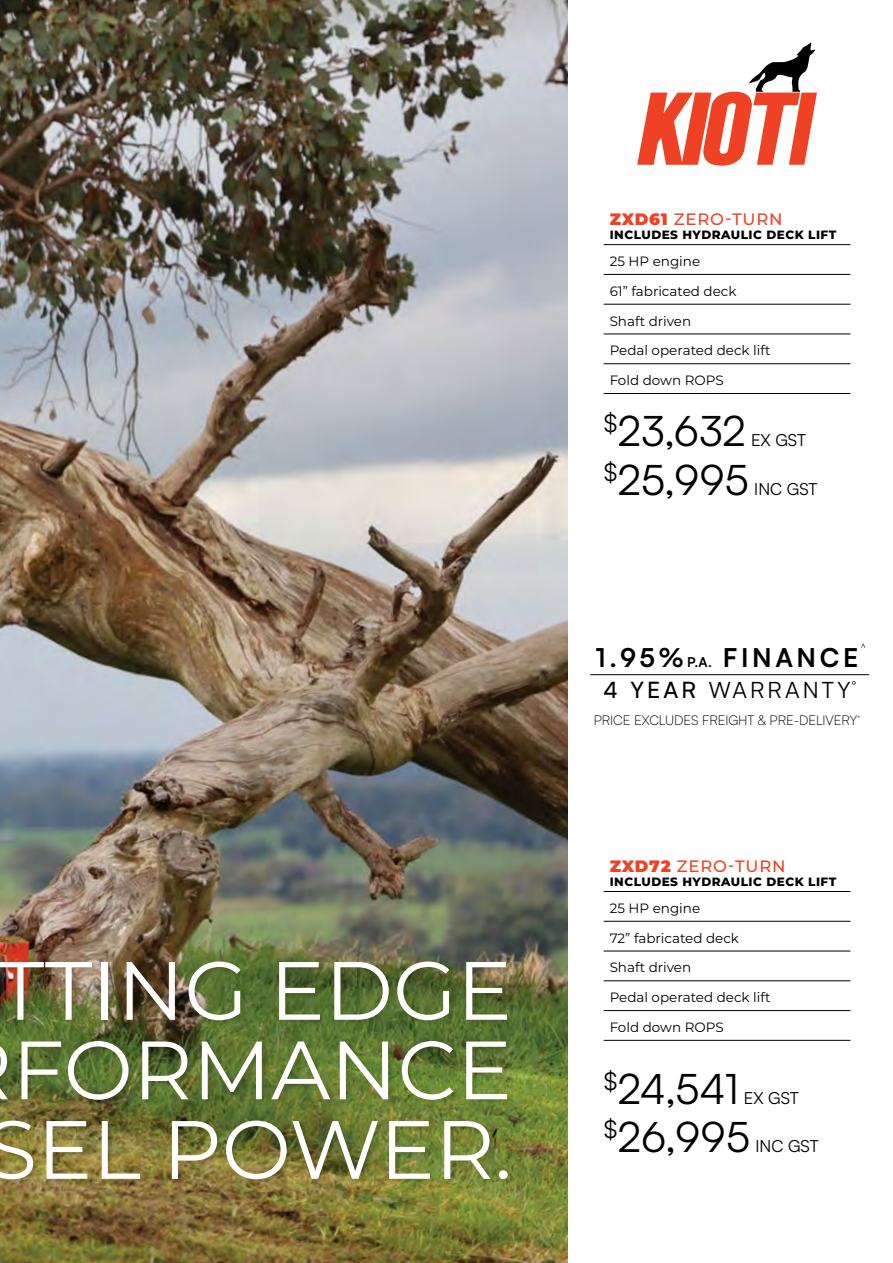
<style>
.page{position:relative;width:893px;height:1263px;background:#fff}
.page>*{position:absolute;margin:0;border:0;box-sizing:border-box;transform-origin:0 0}
.t1{font:82.5px/79.5px "Montserrat";color:#fff;text-align:center}
.t2{font:42px "Satoshi";color:#000}
.t3{font:700 25.95px "Satoshi";letter-spacing:.14em;color:#000}
.t4{font:22.5px "Satoshi";letter-spacing:.14em;color:#000}
.t5{font:16.65px "Satoshi";color:#000}
.t6{font:500 16.5px "Montserrat";letter-spacing:.05em;color:#ef4123}
.t7{font:13.5px "Montserrat";color:#000}
.t8{font:300 13.5px "Satoshi";letter-spacing:-.005em;color:#000}
.t9{font:800 12px "Montserrat";letter-spacing:.04em;color:#000}
.s1{font-weight:900}
.s2{font-size:13.5px}
.s3{font-weight:500}
</style>
<div class="page">
<img style="left:0;top:0;width:567px;height:1263px">
<hr style="left:604px;top:244px;width:246px;height:1px;background:#000">
<hr style="left:604px;top:274px;width:246px;height:1px;background:#000">
<hr style="left:604px;top:304px;width:246px;height:1px;background:#000">
<hr style="left:604px;top:334px;width:246px;height:1px;background:#000">
<hr style="left:604px;top:363px;width:246px;height:1px;background:#000">
<hr style="left:604px;top:393px;width:246px;height:1px;background:#000">
<div style="left:0;top:960px;width:515px;height:226px;background:#000;opacity:.19"></div>
<hr style="left:604px;top:891px;width:246px;height:1px;background:#000">
<hr style="left:604px;top:921px;width:246px;height:1px;background:#000">
<hr style="left:604px;top:951px;width:246px;height:1px;background:#000">
<hr style="left:604px;top:980px;width:246px;height:1px;background:#000">
<hr style="left:604px;top:1010px;width:246px;height:1px;background:#000">
<hr style="left:604px;top:1040px;width:246px;height:1px;background:#000">
<svg style="left:637px;top:43px;width:180px;height:123px"></svg>
<hr style="left:590px;top:674px;width:279px;height:1px;background:#000">
<svg style="left:852px;top:681px;width:4px;height:4px"></svg>
<h1 class="t1" style="left:-14px;top:948px;width:527px">TTING EDGE<br>FORMANCE<br>SEL POWER.</h1>
<p class="t6" style="left:610px;top:208px;width:174px"><span class="s1">ZXD61</span> ZERO-TURN</p>
<p class="t9" style="left:610px;top:226px;width:228px">INCLUDES HYDRAULIC DECK LIFT</p>
<p class="t7" style="left:610px;top:252px;width:92px">25 HP engine</p>
<p class="t7" style="left:610px;top:282px;width:128px">61” fabricated deck</p>
<p class="t7" style="left:610px;top:312px;width:83px">Shaft driven</p>
<p class="t7" style="left:610px;top:341px;width:162px">Pedal operated deck lift</p>
<p class="t7" style="left:610px;top:371px;width:116px">Fold down ROPS</p>
<h2 class="t2" style="left:604px;top:403px;width:144px"><sup>$</sup>23,632</h2>
<p class="t5" style="left:751px;top:429px;width:56px">EX GST</p>
<h2 class="t2" style="left:604px;top:451px;width:147px"><sup>$</sup>25,995</h2>
<p class="t5" style="left:754px;top:477px;width:65px">INC GST</p>
<h3 class="t3" style="left:596px;top:638px;width:264px">1.95%<span class="s2">P.A.</span> FINANCE</h3>
<h3 class="t4" style="left:604px;top:675px;width:248px"><span class="s3">4 YEAR</span> WARRANTY</h3>
<p class="t8" style="left:594px;top:711px;width:268px">PRICE EXCLUDES FREIGHT &amp; PRE-DELIVERY<sup>*</sup></p>
<p class="t6" style="left:610px;top:855px;width:177px"><span class="s1">ZXD72</span> ZERO-TURN</p>
<p class="t9" style="left:610px;top:872px;width:228px">INCLUDES HYDRAULIC DECK LIFT</p>
<p class="t7" style="left:610px;top:899px;width:92px">25 HP engine</p>
<p class="t7" style="left:610px;top:929px;width:131px">72” fabricated deck</p>
<p class="t7" style="left:610px;top:958px;width:83px">Shaft driven</p>
<p class="t7" style="left:610px;top:988px;width:162px">Pedal operated deck lift</p>
<p class="t7" style="left:610px;top:1018px;width:116px">Fold down ROPS</p>
<h2 class="t2" style="left:604px;top:1061px;width:137px"><sup>$</sup>24,541</h2>
<p class="t5" style="left:744px;top:1087px;width:56px">EX GST</p>
<h2 class="t2" style="left:604px;top:1109px;width:148px"><sup>$</sup>26,995</h2>
<p class="t5" style="left:755px;top:1135px;width:65px">INC GST</p>
</div>
